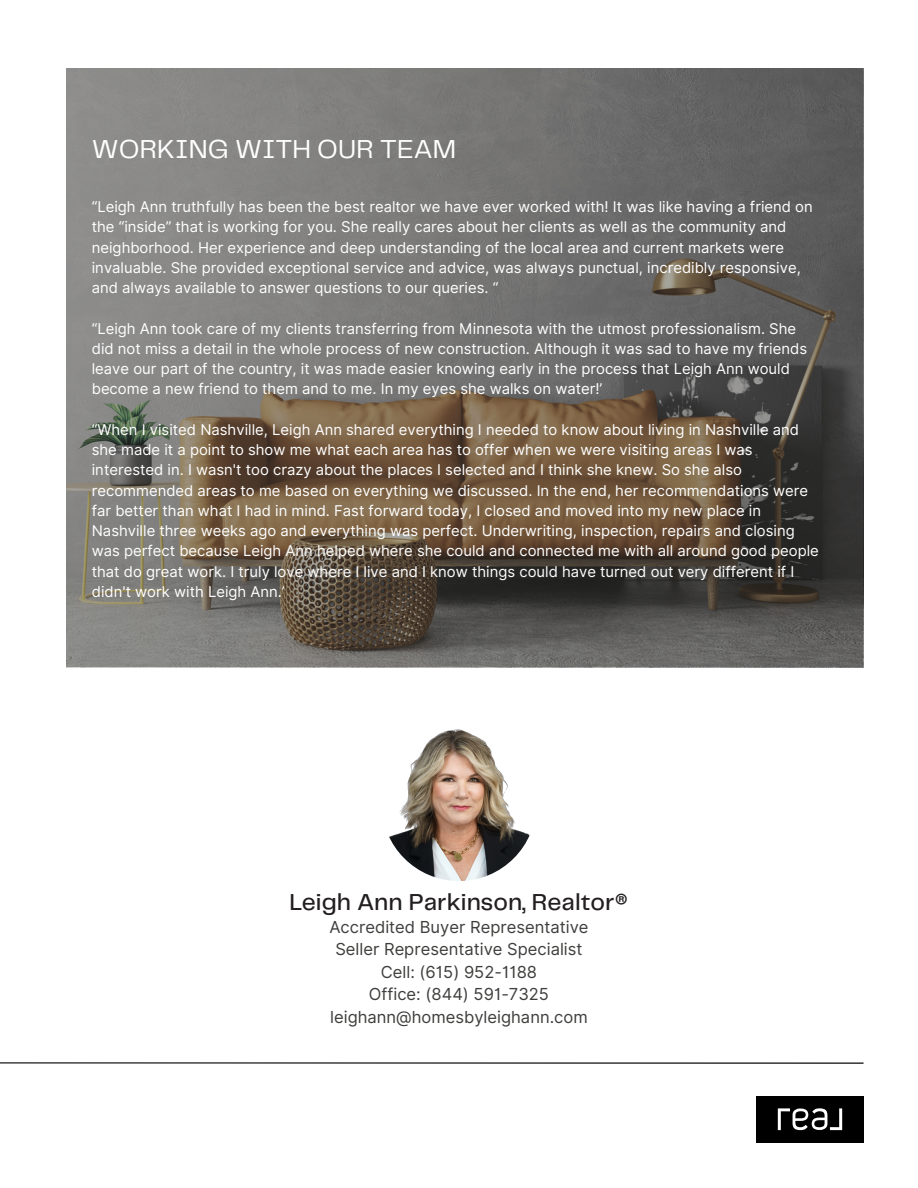
<style>
.page{position:relative;width:918px;height:1188px;background:#fff}
.page>*{position:absolute;margin:0;border:0;box-sizing:border-box;transform-origin:0 0}
.t1{font:27px "Telegraf";color:#fff}
.t2{font:500 24px "Telegraf";color:#231f20}
.t3{font:16.5px/22.5px "Inter";color:#3e3f3c;text-align:center}
.t4{font:14.85px/20.2px "Inter";color:#fff}
</style>
<div class="page">
<hr style="left:0;top:1062px;width:864px;height:2px;background:#000">
<div style="left:756px;top:1096px;width:108px;height:46px;background:#000"></div>
<svg style="left:778px;top:1108px;width:64px;height:22px"></svg>
<img style="left:382px;top:726px;width:154px;height:155px;border-radius:50%">
<svg style="left:66px;top:69px;width:797px;height:598px;background:#6d6761"></svg>
<h3 class="t1" style="left:92px;top:137px;width:366px">WORKING WITH OUR TEAM</h3>
<h1 class="t4" style="left:92px;top:197px;width:722px">“Leigh Ann truthfully has been the best realtor we have ever worked with! It was like having a friend on the “inside” that is working for you. She really cares about her clients as well as the community and neighborhood. Her experience and deep understanding of the local area and current markets were invaluable. She provided exceptional service and advice, was always punctual, incredibly responsive, and always available to answer questions to our queries. “</h1>
<p class="t4" style="left:92px;top:318px;width:717px">“Leigh Ann took care of my clients transferring from Minnesota with the utmost professionalism. She did not miss a detail in the whole process of new construction. Although it was sad to have my friends leave our part of the country, it was made easier knowing early in the process that Leigh Ann would become a new friend to them and to me. In my eyes she walks on water!’</p>
<h2 class="t4" style="left:92px;top:419px;width:729px">“When I visited Nashville, Leigh Ann shared everything I needed to know about living in Nashville and she made it a point to show me what each area has to offer when we were visiting areas I was interested in. I wasn't too crazy about the places I selected and I think she knew. So she also recommended areas to me based on everything we discussed. In the end, her recommendations were far better than what I had in mind. Fast forward today, I closed and moved into my new place in Nashville three weeks ago and everything was perfect. Underwriting, inspection, repairs and closing was perfect because Leigh Ann helped where she could and connected me with all around good people that do great work. I truly love where I live and I know things could have turned out very different if I didn't work with Leigh Ann.’</h2>
<p class="t2" style="left:290px;top:892px;width:340px">Leigh Ann Parkinson, Realtor®</p>
<p class="t3" style="left:329px;top:916px;width:261px">Accredited Buyer Representative<br>Seller Representative Specialist<br>Cell: (615) 952-1188<br>Office: (844) 591-7325 leighann@homesbyleighann.com</p>
</div>
